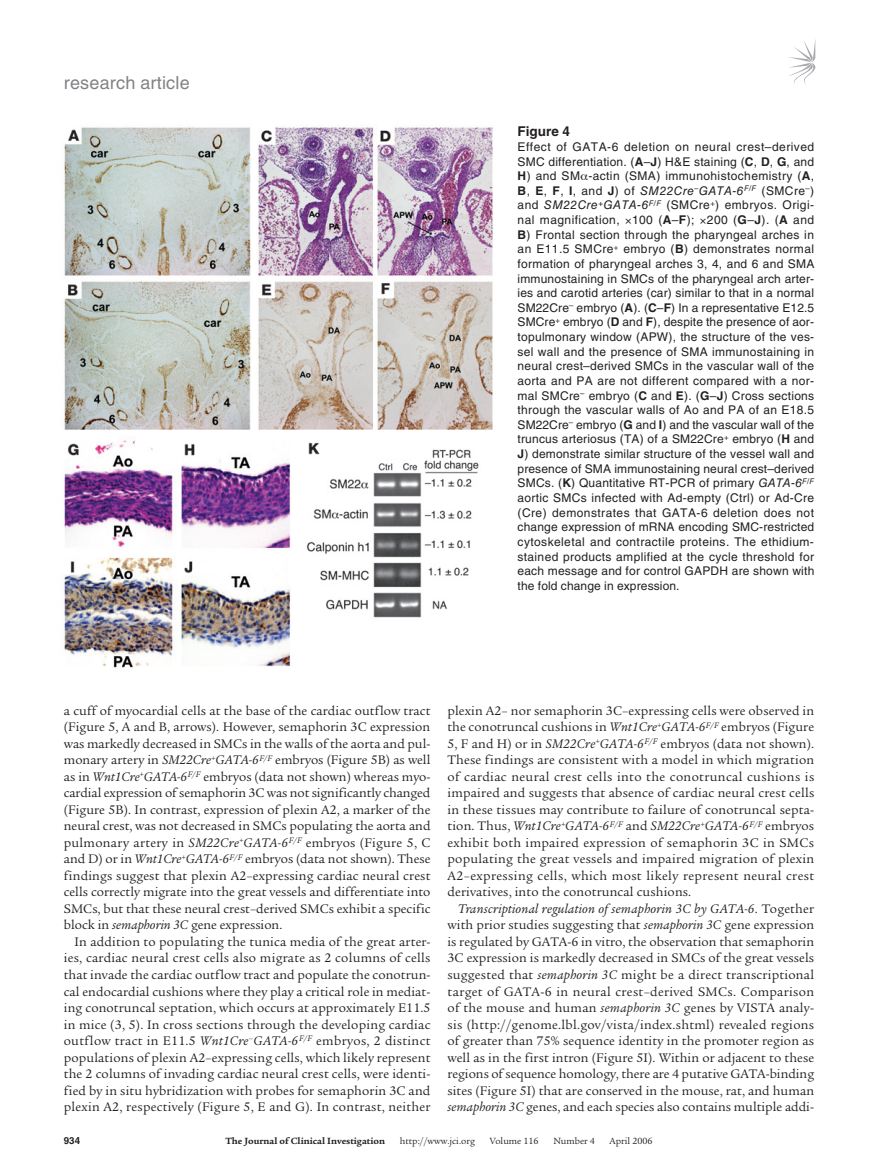
<style>
.page{position:relative;width:878px;height:1174px;background:#fff}
.page>*{position:absolute;margin:0;border:0;box-sizing:border-box;transform-origin:0 0}
.t1{font:18px "Helvetica LT Std";letter-spacing:.01em;color:#808285}
.t2{font:13.5px/16.5px "Legacy Serif Std";letter-spacing:.005em;color:#231f20;text-align:justify}
.t3{font:700 13.5px "Helvetica LT Std";color:#231f20}
.t4{font:12px/14.7px "Helvetica LT Std";letter-spacing:.015em;color:#231f20;text-align:justify}
.t5{font:9.75px "Legacy Serif Std";color:#231f20}
.t6{font:700 9.75px "Legacy Serif Std";color:#231f20}
.t7{font:700 9.75px "Helvetica LT Std";color:#231f20}
.s1{font-weight:700}
.s2{font-style:italic}
</style>
<div class="page">
<svg style="left:789px;top:41px;width:26px;height:44px"></svg>
<img style="left:64px;top:127px;width:429px;height:541px">
<h1 class="t1" style="left:64px;top:72px;width:127px">research article</h1>
<p class="t3" style="left:517px;top:123px;width:54px">Figure 4</p>
<p class="t4" style="left:517px;top:139px;width:298px">Effect of GATA-6 deletion on neural crest–derived SMC differentiation. (<span class="s1">A</span>–<span class="s1">J</span>) H&amp;E staining (<span class="s1">C</span>, <span class="s1">D</span>, <span class="s1">G</span>, and <span class="s1">H</span>) and SM -actin (SMA) immunohistochemistry (<span class="s1">A</span>, <span class="s1">B</span>, <span class="s1">E</span>, <span class="s1">F</span>, <span class="s1">I</span>, and <span class="s1">J</span>) of <span class="s2">SM22Cre</span><sup>–</sup><span class="s2">GATA-6</span><sup>F/F</sup> (SMCre<sup>–</sup>) and <span class="s2">SM22Cre</span><sup>+</sup><span class="s2">GATA-6</span><sup>F/F</sup> (SMCre<sup>+</sup>) embryos. Origi&shy;nal magnification, 100 (<span class="s1">A</span>–<span class="s1">F</span>); 200 (<span class="s1">G</span>–<span class="s1">J</span>). (<span class="s1">A</span> and <span class="s1">B</span>) Frontal section through the pharyngeal arches in an E11.5 SMCre<sup>+</sup> embryo (<span class="s1">B</span>) demonstrates normal formation of pharyngeal arches 3, 4, and 6 and SMA immunostaining in SMCs of the pharyngeal arch arter&shy;ies and carotid arteries (car) similar to that in a normal SM22Cre<sup>–</sup> embryo (<span class="s1">A</span>). (<span class="s1">C</span>–<span class="s1">F</span>) In a representative E12.5<br>SMCre<sup>+</sup> embryo (<span class="s1">D</span> and <span class="s1">F</span>), despite the presence of aor&shy;topulmonary window (APW), the structure of the ves&shy;sel wall and the presence of SMA immunostaining in neural crest–derived SMCs in the vascular wall of the aorta and PA are not different compared with a nor&shy;mal SMCre<sup>–</sup> embryo (<span class="s1">C</span> and <span class="s1">E</span>). (<span class="s1">G</span>–<span class="s1">J</span>) Cross sections through the vascular walls of Ao and PA of an E18.5<br>SM22Cre<sup>–</sup> embryo (<span class="s1">G</span> and <span class="s1">I</span>) and the vascular wall of the truncus arteriosus (TA) of a SM22Cre<sup>+</sup> embryo (<span class="s1">H</span> and <span class="s1">J</span>) demonstrate similar structure of the vessel wall and presence of SMA immunostaining neural crest–derived SMCs. (<span class="s1">K</span>) Quantitative RT-PCR of primary <span class="s2">GATA-6</span><sup>F/F </sup>aortic SMCs infected with Ad-empty (Ctrl) or Ad-Cre (Cre) demonstrates that GATA-6 deletion does not change expression of mRNA encoding SMC-restricted cytoskeletal and contractile proteins. The ethidium&shy;stained products amplified at the cycle threshold for each message and for control GAPDH are shown with the fold change in expression.</p>
<p class="t2" style="left:64px;top:702px;width:368px">a cuff of myocardial cells at the base of the cardiac outflow tract (Figure 5, A and B, arrows). However, semaphorin 3C expression was markedly decreased in SMCs in the walls of the aorta and pul&shy;monary artery in <span class="s2">SM22Cre</span><sup>+</sup><span class="s2">GATA-6</span><sup>F/F</sup> embryos (Figure 5B) as well as in <span class="s2">Wnt1Cre</span><sup>+</sup><span class="s2">GATA-6</span><sup>F/F</sup> embryos (data not shown) whereas myo&shy;cardial expression of semaphorin 3C was not significantly changed (Figure 5B). In contrast, expression of plexin A2, a marker of the neural crest, was not decreased in SMCs populating the aorta and pulmonary artery in <span class="s2">SM22Cre</span><sup>+</sup><span class="s2">GATA-6</span><sup>F/F</sup> embryos (Figure 5, C and D) or in <span class="s2">Wnt1Cre</span><sup>+</sup><span class="s2">GATA-6</span><sup>F/F</sup> embryos (data not shown). These findings suggest that plexin A2–expressing cardiac neural crest cells correctly migrate into the great vessels and differentiate into SMCs, but that these neural crest–derived SMCs exhibit a specific block in <span class="s2">semaphorin 3C</span> gene expression.</p>
<p class="t2" style="left:64px;top:933px;width:368px;text-indent:11px">In addition to populating the tunica media of the great arter&shy;ies, cardiac neural crest cells also migrate as 2 columns of cells that invade the cardiac outflow tract and populate the conotrun&shy;cal endocardial cushions where they play a critical role in mediat&shy;ing conotruncal septation, which occurs at approximately E11.5 in mice (3, 5). In cross sections through the developing cardiac outflow tract in E11.5 <span class="s2">Wnt1Cre</span><sup>–</sup><span class="s2">GATA-6</span><sup>F/F</sup> embryos, 2 distinct populations of plexin A2–expressing cells, which likely represent the 2 columns of invading cardiac neural crest cells, were identi&shy;fied by in situ hybridization with probes for semaphorin 3C and plexin A2, respectively (Figure 5, E and G). In contrast, neither</p>
<p class="t2" style="left:447px;top:702px;width:368px">plexin A2– nor semaphorin 3C–expressing cells were observed in the conotruncal cushions in <span class="s2">Wnt1Cre</span><sup>+</sup><span class="s2">GATA-6</span><sup>F/F</sup> embryos (Figure 5, F and H) or in <span class="s2">SM22Cre</span><sup>+</sup><span class="s2">GATA-6</span><sup>F/F</sup> embryos (data not shown).<br>These findings are consistent with a model in which migration of cardiac neural crest cells into the conotruncal cushions is impaired and suggests that absence of cardiac neural crest cells in these tissues may contribute to failure of conotruncal septa&shy;tion. Thus, <span class="s2">Wnt1Cre</span><sup>+</sup><span class="s2">GATA-6</span><sup>F/F</sup> and <span class="s2">SM22Cre</span><sup>+</sup><span class="s2">GATA-6</span><sup>F/F</sup> embryos exhibit both impaired expression of semaphorin 3C in SMCs populating the great vessels and impaired migration of plexin A2–expressing cells, which most likely represent neural crest derivatives, into the conotruncal cushions.</p>
<p class="t2" style="left:447px;top:900px;width:368px;text-indent:11px"><span class="s2">Transcriptional regulation of semaphorin 3C by GATA-6</span>. Together with prior studies suggesting that <span class="s2">semaphorin 3C</span> gene expression is regulated by GATA-6 in vitro, the observation that semaphorin 3C expression is markedly decreased in SMCs of the great vessels suggested that <span class="s2">semaphorin 3C</span> might be a direct transcriptional target of GATA-6 in neural crest–derived SMCs. Comparison of the mouse and human <span class="s2">semaphorin 3C</span> genes by VISTA analy&shy;sis (http://genome.lbl.gov/vista/index.shtml) revealed regions of greater than 75% sequence identity in the promoter region as well as in the first intron (Figure 5I). Within or adjacent to these regions of sequence homology, there are 4 putative GATA-binding sites (Figure 5I) that are conserved in the mouse, rat, and human <span class="s2">semaphorin 3C</span> genes, and each species also contains multiple addi-</p>
<p class="t7" style="left:64px;top:1134px;width:18px">934</p>
<p class="t6" style="left:225px;top:1135px;width:161px">The Journal of Clinical Investigation</p>
<p class="t5" style="left:400px;top:1135px;width:77px">http://www.jci.org</p>
<p class="t5" style="left:489px;top:1135px;width:50px">Volume 116</p>
<p class="t5" style="left:553px;top:1135px;width:43px">Number 4</p>
<p class="t5" style="left:609px;top:1135px;width:44px">April 2006</p>
</div>
